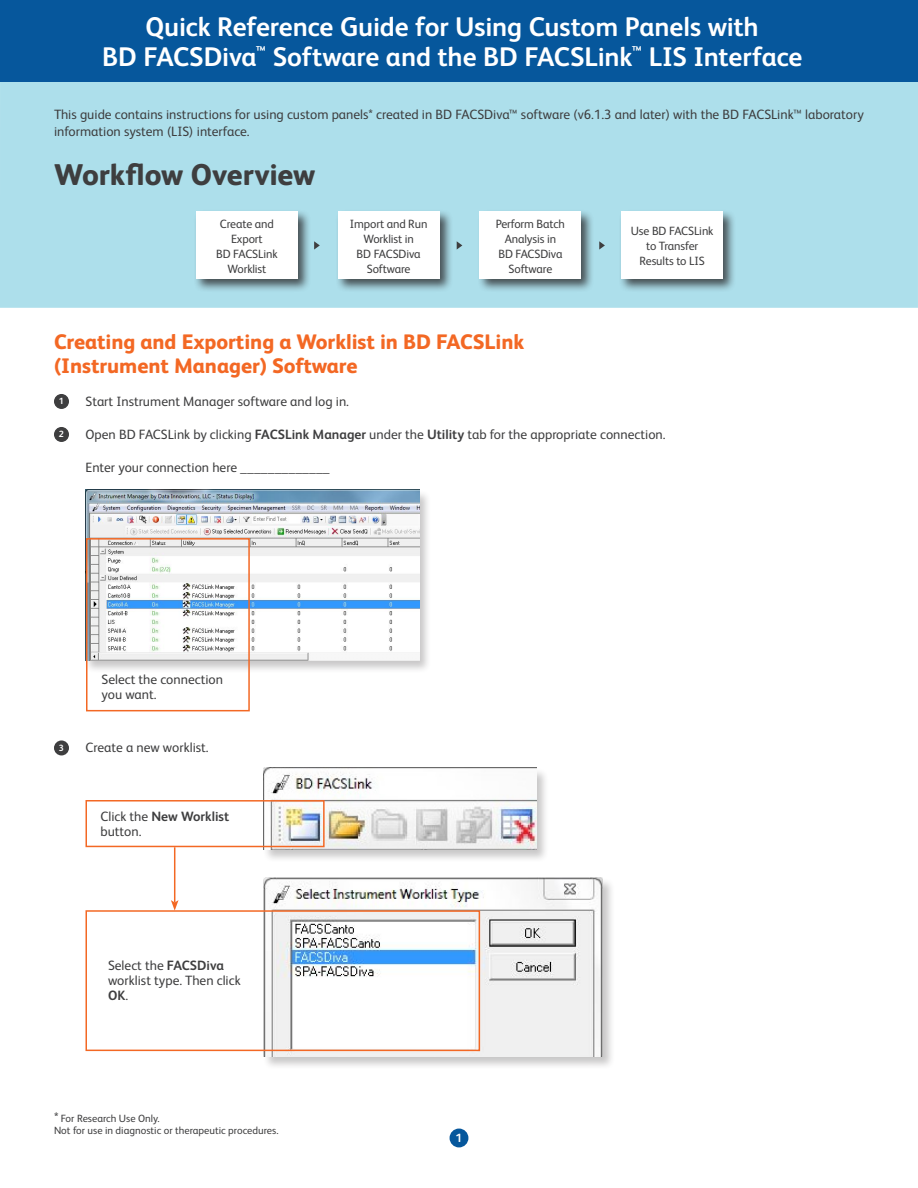
<style>
.page{position:relative;width:918px;height:1188px;background:#fff}
.page>*{position:absolute;margin:0;border:0;box-sizing:border-box;transform-origin:0 0}
.Subtitle{font:800 30px "FS Albert Pro";letter-spacing:-.005em;color:#3e3e3f}
.t1{font:700 27px/30px "FS Albert Pro";letter-spacing:-.005em;color:#fff;text-align:center}
.Section_Title_-_oran{font:800 21px "FS Albert Pro";letter-spacing:-.005em;color:#f36824}
.main_text{font:13.5px/16.5px "FS Albert Pro";color:#3e3e3f}
.Call-out_text{font:13.5px/15px "FS Albert Pro";color:#3e3e3f}
.t2{font:12px/15px "FS Albert Pro";letter-spacing:-.01em;color:#3e3e3f;text-align:center}
.Page_Number{font:700 12px "FS Albert Pro";color:#fff}
.Call-out_text-2{font:10.5px "FS Albert Pro";color:#3e3e3f}
.t3{font:700 9px "FS Albert Pro";color:#fff}
.s1{font-weight:700}
.s2{font-size:13.5px}
</style>
<div class="page">
<div style="left:0;top:82px;width:918px;height:226px;background:#addfeb"></div>
<div style="left:0;top:0;width:918px;height:82px;background:#06579c"></div>
<div style="left:55px;top:395px;width:13px;height:13px;background:#3e3e3f;border-radius:50%"></div>
<div style="left:54px;top:394px;width:15px;height:15px;border:2px solid #3e3e3f;border-radius:50%"></div>
<div style="left:55px;top:428px;width:13px;height:13px;background:#3e3e3f;border-radius:50%"></div>
<div style="left:54px;top:427px;width:15px;height:15px;border:2px solid #3e3e3f;border-radius:50%"></div>
<div style="left:84px;top:489px;width:348px;height:185px;background:#231f20;opacity:.25"></div>
<img style="left:86px;top:490px;width:333px;height:170px">
<div style="left:86px;top:538px;width:164px;height:173px;border:2px solid #f36824"></div>
<div style="left:55px;top:741px;width:13px;height:14px;background:#3e3e3f;border-radius:50%"></div>
<div style="left:54px;top:740px;width:15px;height:15px;border:2px solid #3e3e3f;border-radius:50%"></div>
<div style="left:262px;top:877px;width:353px;height:193px;background:#231f20;opacity:.25"></div>
<img style="left:264px;top:878px;width:338px;height:179px">
<div style="left:262px;top:767px;width:287px;height:95px;background:#231f20;opacity:.25"></div>
<img style="left:264px;top:768px;width:272px;height:81px">
<div style="left:86px;top:800px;width:239px;height:47px;border:2px solid #f36824"></div>
<div style="left:86px;top:910px;width:394px;height:141px;border:2px solid #f36824"></div>
<hr style="left:174px;top:847px;width:1px;height:55px;background:#f36824">
<svg style="left:171px;top:900px;width:8px;height:11px"></svg>
<div style="left:450px;top:1129px;width:18px;height:18px;background:#06579c;border-radius:50%"></div>
<div style="left:450px;top:1129px;width:18px;height:18px;border:2px solid #06579c;border-radius:50%"></div>
<div style="left:193px;top:209px;width:118px;height:84px;background:#231f20;opacity:.75"></div>
<div style="left:196px;top:212px;width:102px;height:67px;background:#fff"></div>
<div style="left:335px;top:209px;width:118px;height:84px;background:#231f20;opacity:.75"></div>
<div style="left:338px;top:212px;width:101px;height:67px;background:#fff"></div>
<div style="left:477px;top:209px;width:118px;height:84px;background:#231f20;opacity:.75"></div>
<div style="left:480px;top:212px;width:101px;height:67px;background:#fff"></div>
<div style="left:619px;top:209px;width:117px;height:84px;background:#231f20;opacity:.75"></div>
<div style="left:622px;top:212px;width:101px;height:67px;background:#fff"></div>
<svg style="left:599px;top:241px;width:6px;height:9px"></svg>
<svg style="left:457px;top:241px;width:5px;height:9px"></svg>
<svg style="left:314px;top:241px;width:6px;height:9px"></svg>
<p class="t1" style="left:102px;top:10px;width:702px">Quick Reference Guide for Using Custom Panels with<br>BD FACSDiva<sup>™</sup> Software and the BD FACSLink<sup>™</sup> LIS Interface</p>
<p class="main_text" style="left:54px;top:106px;width:811px">This guide contains instructions for using custom panels* created in BD FACSDiva™ software (v6.1.3 and later) with the BD FACSLink™ laboratory information system (LIS) interface.</p>
<p class="Subtitle" style="left:54px;top:152px;width:263px">Workflow Overview</p>
<p class="t2" style="left:220px;top:215px;width:55px">Create and</p>
<p class="t2" style="left:231px;top:230px;width:33px">Export</p>
<p class="t2" style="left:216px;top:245px;width:63px">BD FACSLink<br>Worklist</p>
<p class="t2" style="left:350px;top:215px;width:79px">Import and Run</p>
<p class="t2" style="left:363px;top:230px;width:52px">Worklist in</p>
<p class="t2" style="left:357px;top:245px;width:66px">BD FACSDiva</p>
<p class="t2" style="left:367px;top:260px;width:45px">Software</p>
<p class="t2" style="left:496px;top:215px;width:71px">Perform Batch</p>
<p class="t2" style="left:505px;top:230px;width:53px">Analysis in</p>
<p class="t2" style="left:498px;top:245px;width:66px">BD FACSDiva</p>
<p class="t2" style="left:509px;top:260px;width:45px">Software</p>
<p class="t2" style="left:631px;top:223px;width:84px">Use BD FACSLink</p>
<p class="t2" style="left:646px;top:238px;width:54px">to Transfer</p>
<p class="t2" style="left:640px;top:253px;width:67px">Results to LIS</p>
<p class="Section_Title_-_oran" style="left:54px;top:325px;width:472px">Creating and Exporting a Worklist in BD FACSLink</p>
<p class="Section_Title_-_oran" style="left:54px;top:349px;width:305px">(Instrument Manager) Software</p>
<p class="t3" style="left:59px;top:395px;width:7px">1</p>
<p class="main_text" style="left:86px;top:392px;width:265px">Start Instrument Manager software and log in.</p>
<p class="t3" style="left:59px;top:428px;width:7px">2</p>
<p class="main_text" style="left:85px;top:425px;width:582px">Open BD FACSLink by clicking <span class="s1">FACSLink Manager</span> under the <span class="s1">Utility</span> tab for the appropriate connection.</p>
<p class="main_text" style="left:85px;top:458px;width:246px">Enter your connection here _____________</p>
<p class="Call-out_text" style="left:102px;top:671px;width:123px">Select the connection you want.</p>
<p class="t3" style="left:59px;top:742px;width:7px">3</p>
<p class="main_text" style="left:85px;top:739px;width:125px">Create a new worklist.</p>
<p class="Call-out_text" style="left:100px;top:808px;width:130px">Click the <span class="s1">New Worklist </span>button.</p>
<p class="Call-out_text" style="left:108px;top:956px;width:117px">Select the <span class="s1">FACSDiva</span></p>
<p class="Call-out_text" style="left:108px;top:971px;width:134px">worklist type. Then click<br><span class="s1">OK</span>.</p>
<p class="Call-out_text-2" style="left:54px;top:1111px;width:107px"><span class="s2">*</span> For Research Use Only.</p>
<p class="Call-out_text-2" style="left:54px;top:1123px;width:226px">Not for use in diagnostic or therapeutic procedures.</p>
<p class="Page_Number" style="left:456px;top:1130px;width:8px">1</p>
</div>
